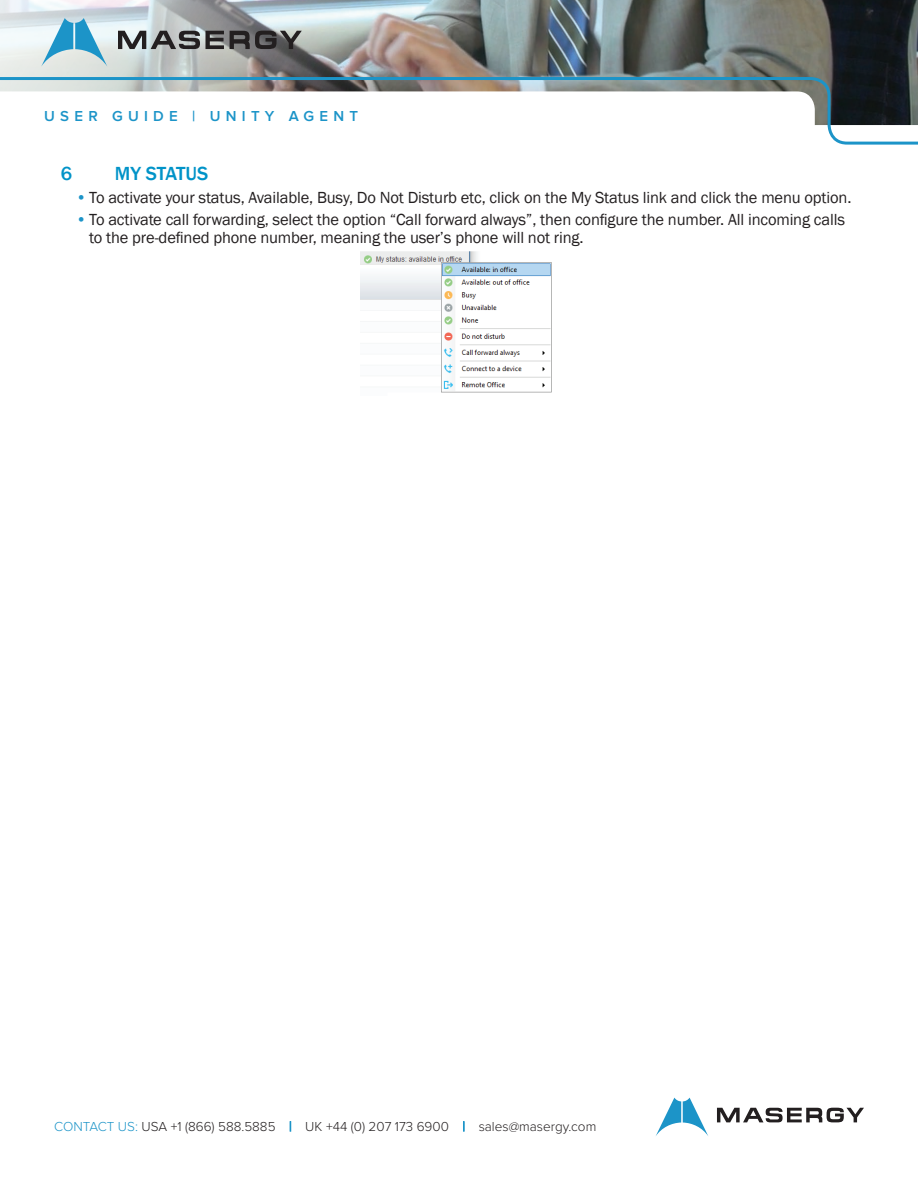
<style>
.page{position:relative;width:918px;height:1188px;background:#fff}
.page>*{position:absolute;margin:0;border:0;box-sizing:border-box;transform-origin:0 0}
.t1{font:500 19.5px "Franklin Gothic";color:#0093c8}
.t2{font:16.5px/18px "Franklin Gothic";letter-spacing:-.01em;color:#231f20}
.t3{font:600 15px "Proxima Nova";letter-spacing:.35em;color:#1c94c8}
.t4{font:300 13.5px "Proxima Nova";color:#231f20}
.s1{font-weight:500;color:#1c94c8}
.s2{color:#1c94c8}
</style>
<div class="page">
<svg style="left:656px;top:1098px;width:52px;height:38px"></svg>
<svg style="left:717px;top:1108px;width:147px;height:14px"></svg>
<img style="left:0;top:0;width:918px;height:76px">
<svg style="left:0;top:76px;width:918px;height:69px"></svg>
<svg style="left:41px;top:18px;width:66px;height:49px;background:#9dccde"></svg>
<svg style="left:118px;top:31px;width:82px;height:18px"></svg>
<svg style="left:206px;top:31px;width:18px;height:18px"></svg>
<svg style="left:230px;top:31px;width:72px;height:18px"></svg>
<img style="left:360px;top:251px;width:192px;height:142px">
<p class="t3" style="left:44px;top:107px;width:315px">USER GUIDE | UNITY AGENT</p>
<p class="t1" style="left:61px;top:161px;width:13px">6</p>
<p class="t1" style="left:115px;top:161px;width:95px">MY STATUS</p>
<p class="t2" style="left:76px;top:189px;width:777px"><span class="s1">•</span> To activate your status, Available, Busy, Do Not Disturb etc, click on the My Status link and click the menu option.</p>
<p class="t2" style="left:89px;top:211px;width:757px;text-indent:-13px"><span class="s1">•</span> To activate call forwarding, select the option “Call forward always”, then configure the number. All incoming calls to the pre-defined phone number, meaning the user’s phone will not ring.</p>
<p class="t4" style="left:54px;top:1119px;width:544px"><span class="s2">CONTACT US:</span> USA +1 (866) 588.5885 <span class="s2">|</span> UK +44 (0) 207 173 6900 <span class="s2">|</span> sales@masergy.com</p>
</div>
